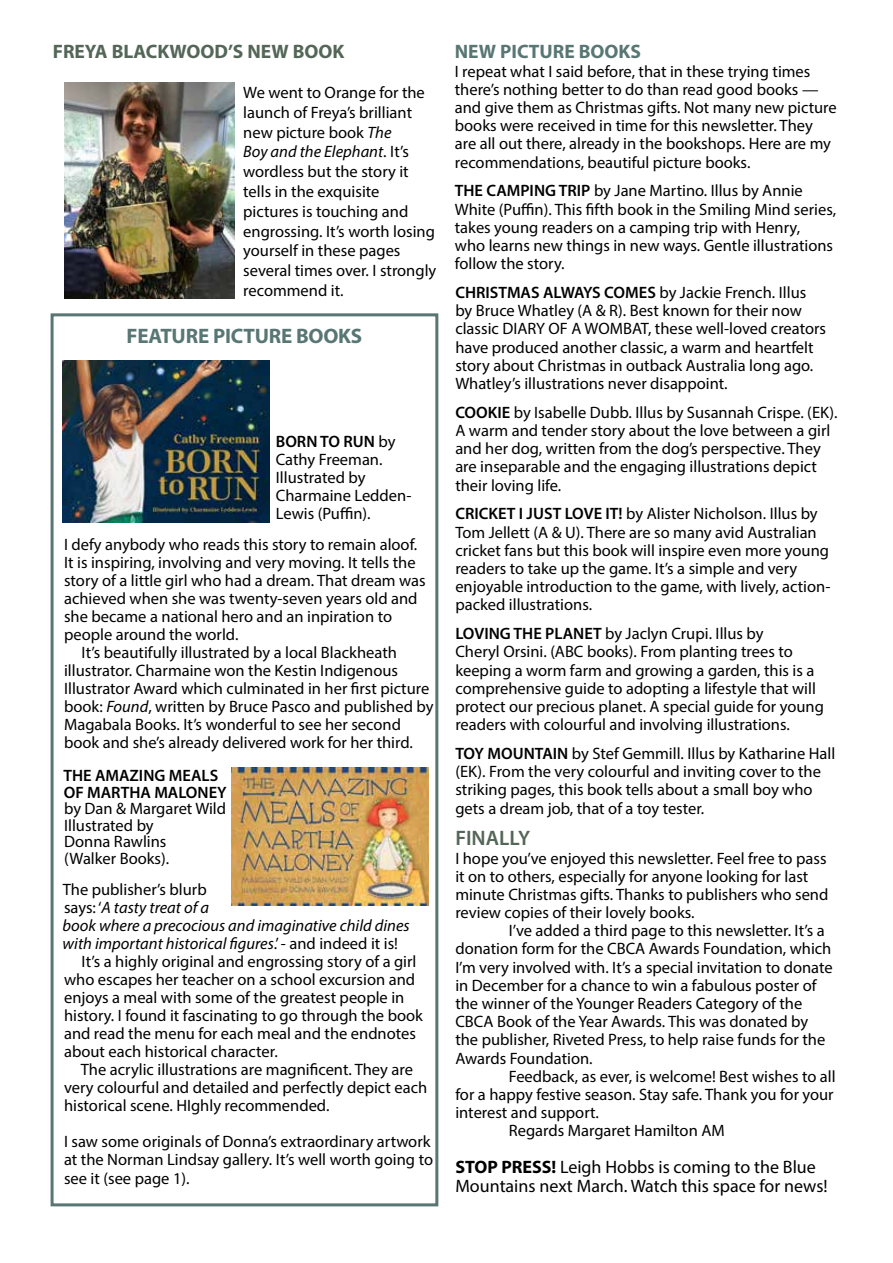
<style>
.page{position:relative;width:893px;height:1263px;background:#fff}
.page>*{position:absolute;margin:0;border:0;box-sizing:border-box;transform-origin:0 0}
.t1{font:700 21px "Myriad Pro";letter-spacing:-.01em;color:#587673}
.t2{font:600 21px "Myriad Pro";color:#536657}
.t3{font:700 19.5px "Myriad Pro";color:#536657}
.t4{font:700 19.5px "Myriad Pro";color:#587673}
.t5{font:18px/19.6px "Myriad Pro";color:#000}
.t6{font:16.5px/18.1px "Myriad Pro";color:#000}
.t7{font:italic 16.5px "Myriad Pro";color:#000}
.t8{font:600 16.5px/16.5px "Myriad Pro";color:#000}
.s1{font-style:italic}
.s2{font-weight:600}
.s3{font-style:normal}
.s4{font-weight:700}
</style>
<div class="page">
<div style="left:51px;top:313px;width:387px;height:893px;border:3px solid #587673"></div>
<img style="left:62px;top:360px;width:207px;height:163px">
<img style="left:65px;top:83px;width:170px;height:216px">
<img style="left:231px;top:768px;width:197px;height:138px">
<p class="t3" style="left:53px;top:39px;width:293px">FREYA BLACKWOOD’S NEW BOOK</p>
<p class="t6" style="left:243px;top:82px;width:195px;line-height:19.8px">We went to Orange for the launch of Freya’s brilliant new picture book <span class="s1">The<br>Boy and the Elephant</span>. It’s wordless but the story it tells in the exquisite pictures is touching and engrossing. It’s worth losing yourself in these pages several times over. I strongly recommend it.</p>
<p class="t1" style="left:127px;top:323px;width:237px">FEATURE PICTURE BOOKS</p>
<p class="t6" style="left:276px;top:432px;width:137px"><span class="s2">BORN TO RUN</span> by<br>Cathy Freeman.<br>Illustrated by<br>Charmaine Ledden-<br>Lewis (Puffin).</p>
<p class="t6" style="left:64px;top:535px;width:355px">I defy anybody who reads this story to remain aloof.</p>
<p class="t6" style="left:64px;top:553px;width:353px">It is inspiring, involving and very moving. It tells the</p>
<p class="t6" style="left:64px;top:571px;width:363px">story of a little girl who had a dream. That dream was</p>
<p class="t6" style="left:64px;top:589px;width:355px">achieved when she was twenty-seven years old and</p>
<p class="t6" style="left:64px;top:607px;width:330px">she became a national hero and an inpiration to</p>
<p class="t6" style="left:64px;top:625px;width:176px">people around the world.</p>
<p class="t6" style="left:82px;top:643px;width:317px">It’s beautifully illustrated by a local Blackheath</p>
<p class="t6" style="left:64px;top:661px;width:335px">illustrator. Charmaine won the Kestin Indigenous</p>
<p class="t6" style="left:64px;top:679px;width:367px">Illustrator Award which culminated in her first picture</p>
<p class="t6" style="left:64px;top:697px;width:371px">book: <span class="s1">Found</span>, written by Bruce Pasco and published by</p>
<p class="t6" style="left:64px;top:715px;width:338px">Magabala Books. It’s wonderful to see her second</p>
<p class="t6" style="left:64px;top:733px;width:350px">book and she’s already delivered work for her third.</p>
<p class="t8" style="left:63px;top:767px;width:165px">THE AMAZING MEALS<br>OF MARTHA MALONEY</p>
<p class="t6" style="left:64px;top:800px;width:163px;line-height:16.5px">by Dan &amp; Margaret Wild<br>Illustrated by<br>Donna Rawlins<br>(Walker Books).</p>
<p class="t6" style="left:63px;top:880px;width:145px">The publisher’s blurb</p>
<p class="t7" style="left:64px;top:898px;width:146px"><span class="s3">says: ‘</span>A tasty treat of a</p>
<p class="t7" style="left:63px;top:916px;width:349px">book where a precocious and imaginative child dines</p>
<p class="t7" style="left:63px;top:934px;width:337px">with important historical figures<span class="s3">.’ - and indeed it is!</span></p>
<p class="t6" style="left:82px;top:952px;width:336px">It’s a highly original and engrossing story of a girl</p>
<p class="t6" style="left:64px;top:970px;width:353px">who escapes her teacher on a school excursion and</p>
<p class="t6" style="left:64px;top:988px;width:342px">enjoys a meal with some of the greatest people in</p>
<p class="t6" style="left:64px;top:1006px;width:360px">history. I found it fascinating to go through the book</p>
<p class="t6" style="left:64px;top:1024px;width:353px">and read the menu for each meal and the endnotes</p>
<p class="t6" style="left:64px;top:1042px;width:215px">about each historical character.</p>
<p class="t6" style="left:81px;top:1060px;width:334px">The acrylic illustrations are magnificent. They are</p>
<p class="t6" style="left:64px;top:1078px;width:365px">very colourful and detailed and perfectly depict each</p>
<p class="t6" style="left:64px;top:1096px;width:267px">historical scene. HIghly recommended.</p>
<p class="t6" style="left:64px;top:1133px;width:370px">I saw some originals of Donna’s extraordinary artwork at the Norman Lindsay gallery. It’s well worth going to see it (see page 1).</p>
<p class="t4" style="left:455px;top:39px;width:188px">NEW PICTURE BOOKS</p>
<p class="t6" style="left:455px;top:62px;width:383px">I repeat what I said before, that in these trying times there’s nothing better to do than read good books — and give them as Christmas gifts. Not many new picture books were received in time for this newsletter. They are all out there, already in the bookshops. Here are my recommendations, beautiful picture books.</p>
<p class="t6" style="left:455px;top:182px;width:383px"><span class="s2">THE CAMPING TRIP</span> by Jane Martino. Illus by Annie White (Puffin). This fifth book in the Smiling Mind series, takes young readers on a camping trip with Henry,<br>who learns new things in new ways. Gentle illustrations follow the story.</p>
<p class="t6" style="left:455px;top:283px;width:372px"><span class="s2">CHRISTMAS ALWAYS COMES</span> by Jackie French. Illus by Bruce Whatley (A &amp; R). Best known for their now classic DIARY OF A WOMBAT, these well-loved creators have produced another classic, a warm and heartfelt story about Christmas in outback Australia long ago.<br>Whatley’s illustrations never disappoint.</p>
<p class="t6" style="left:455px;top:403px;width:384px"><span class="s2">COOKIE</span> by Isabelle Dubb. Illus by Susannah Crispe. (EK).<br>A warm and tender story about the love between a girl and her dog, written from the dog’s perspective. They are inseparable and the engaging illustrations depict their loving life.</p>
<p class="t6" style="left:455px;top:504px;width:377px"><span class="s2">CRICKET I JUST LOVE IT!</span> by Alister Nicholson. Illus by Tom Jellett (A &amp; U). There are so many avid Australian cricket fans but this book will inspire even more young readers to take up the game. It’s a simple and very enjoyable introduction to the game, with lively, action&shy;packed illustrations.</p>
<p class="t6" style="left:455px;top:624px;width:370px"><span class="s2">LOVING THE PLANET</span> by Jaclyn Crupi. Illus by<br>Cheryl Orsini. (ABC books). From planting trees to keeping a worm farm and growing a garden, this is a comprehensive guide to adopting a lifestyle that will protect our precious planet. A special guide for young readers with colourful and involving illustrations.</p>
<p class="t6" style="left:455px;top:744px;width:381px"><span class="s2">TOY MOUNTAIN</span> by Stef Gemmill. Illus by Katharine Hall (EK). From the very colourful and inviting cover to the striking pages, this book tells about a small boy who gets a dream job, that of a toy tester.</p>
<p class="t2" style="left:455px;top:825px;width:76px">FINALLY</p>
<p class="t6" style="left:455px;top:849px;width:374px">I hope you’ve enjoyed this newsletter. Feel free to pass it on to others, especially for anyone looking for last minute Christmas gifts. Thanks to publishers who send review copies of their lovely books.</p>
<p class="t6" style="left:455px;top:921px;width:379px;text-indent:53px">I’ve added a third page to this newsletter. It’s a donation form for the CBCA Awards Foundation, which I’m very involved with. It’s a special invitation to donate in December for a chance to win a fabulous poster of the winner of the Younger Readers Category of the CBCA Book of the Year Awards. This was donated by the publisher, Riveted Press, to help raise funds for the Awards Foundation.</p>
<p class="t6" style="left:509px;top:1067px;width:328px">Feedback, as ever, is welcome! Best wishes to all</p>
<p class="t6" style="left:455px;top:1085px;width:380px">for a happy festive season. Stay safe. Thank you for your</p>
<p class="t6" style="left:455px;top:1103px;width:145px">interest and support.</p>
<p class="t6" style="left:509px;top:1121px;width:217px">Regards Margaret Hamilton AM</p>
<p class="t5" style="left:455px;top:1156px;width:374px"><span class="s4">STOP PRESS!</span> Leigh Hobbs is coming to the Blue<br>Mountains next March. Watch this space for news!</p>
</div>
